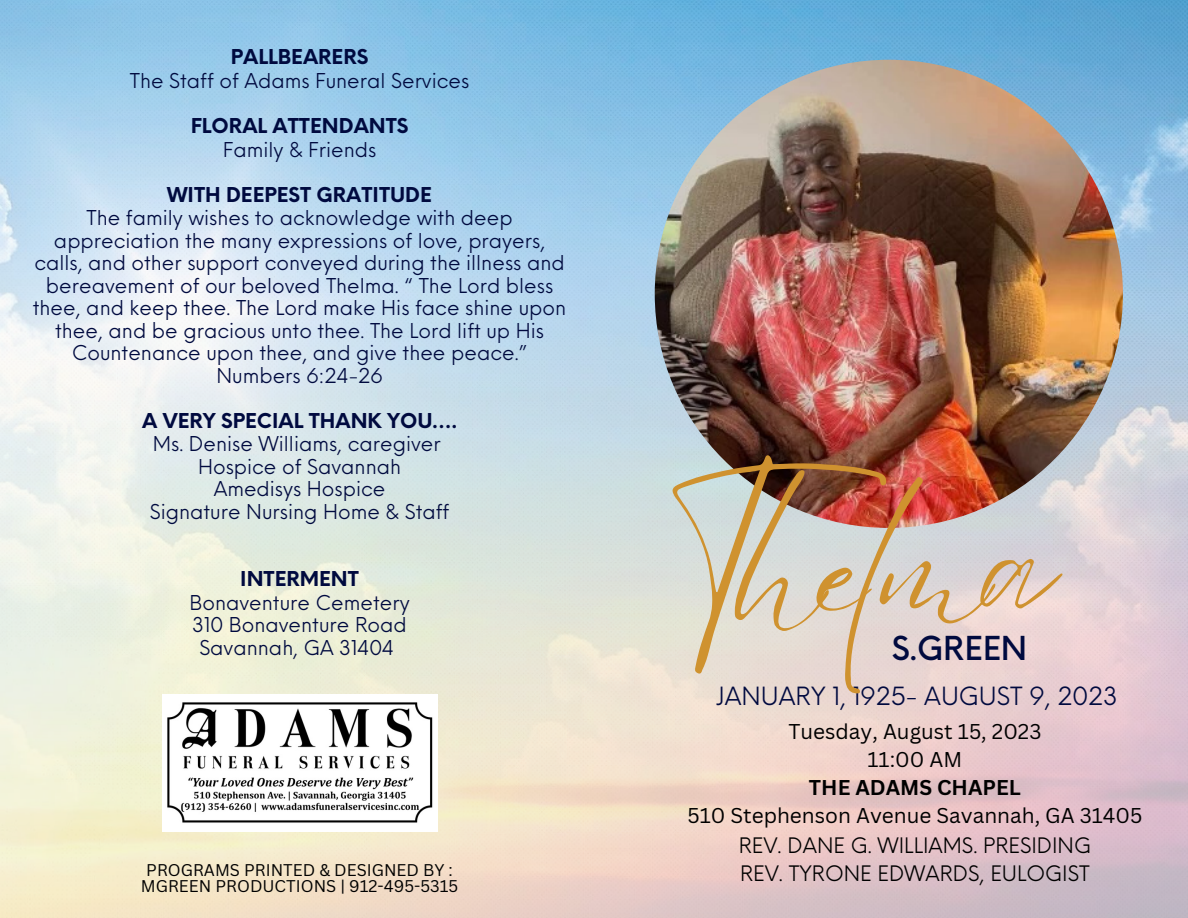
<style>
.page{position:relative;width:1188px;height:918px;background:#fff}
.page>*{position:absolute;margin:0;border:0;box-sizing:border-box;transform-origin:0 0}
.t1{font:151.35px "Eyesome Script";color:#cf922f}
.t2{font:500 32.25px "Neue Einstellung";color:#000a3f}
.t3{font:24.45px "Neue Einstellung";color:#000a3f}
.t4{font:20.85px "Canva Sans";color:#000}
.t5{font:20.85px "Neue Einstellung";color:#000}
.t6{font:700 20.85px "Canva Sans";color:#000}
.t7{font:19.95px/22.5px "Neue Einstellung";color:#000a3f;text-align:center}
.t8{font:700 19.95px "Neue Einstellung";color:#000a3f}
.t9{font:16.5px "Canva Sans";color:#000}
</style>
<div class="page">
<img style="left:0;top:0;width:1188px;height:918px">
<img style="left:655px;top:60px;width:468px;height:468px;border-radius:50%">
<img style="left:163px;top:694px;width:274px;height:138px">
<p class="t8" style="left:231px;top:39px;width:139px">PALLBEARERS</p>
<p class="t7" style="left:130px;top:67px;width:341px">The Staff of Adams Funeral Services</p>
<p class="t8" style="left:191px;top:108px;width:219px">FLORAL ATTENDANTS</p>
<p class="t7" style="left:223px;top:136px;width:155px">Family &amp; Friends</p>
<p class="t8" style="left:167px;top:176px;width:266px">WITH DEEPEST GRATITUDE</p>
<p class="t7" style="left:33px;top:205px;width:535px">The family wishes to acknowledge with deep appreciation the many expressions of love, prayers, calls, and other support conveyed during the illness and bereavement of our beloved Thelma. “ The Lord bless thee, and keep thee. The Lord make His face shine upon thee, and be gracious unto thee. The Lord lift up His Countenance upon thee, and give thee peace.” Numbers 6:24-26</p>
<p class="t8" style="left:142px;top:402px;width:316px">A VERY SPECIAL THANK YOU….</p>
<p class="t7" style="left:153px;top:431px;width:290px">Ms. Denise Williams, caregiver</p>
<p class="t7" style="left:198px;top:453px;width:205px">Hospice of Savannah</p>
<p class="t7" style="left:214px;top:476px;width:173px">Amedisys Hospice</p>
<p class="t7" style="left:150px;top:498px;width:301px">Signature Nursing Home &amp; Staff</p>
<p class="t1" style="left:664px;top:481px;width:389px;rotate:-3deg">Thelma</p>
<p class="t8" style="left:240px;top:561px;width:120px">INTERMENT</p>
<p class="t7" style="left:189px;top:589px;width:222px">Bonaventure Cemetery</p>
<p class="t7" style="left:192px;top:612px;width:216px">310 Bonaventure Road</p>
<p class="t7" style="left:199px;top:634px;width:196px">Savannah, GA 31404</p>
<p class="t2" style="left:892px;top:619px;width:137px">S.GREEN</p>
<p class="t3" style="left:716px;top:674px;width:404px">JANUARY 1, 1925- AUGUST 9, 2023</p>
<p class="t9" style="left:146px;top:859px;width:308px">PROGRAMS PRINTED &amp; DESIGNED BY :</p>
<p class="t9" style="left:141px;top:874px;width:319px">MGREEN PRODUCTIONS | 912-495-5315</p>
<p class="t4" style="left:788px;top:717px;width:255px">Tuesday, August 15, 2023</p>
<p class="t4" style="left:868px;top:745px;width:96px">11:00 AM</p>
<p class="t6" style="left:809px;top:773px;width:213px">THE ADAMS CHAPEL</p>
<p class="t4" style="left:687px;top:801px;width:457px">510 Stephenson Avenue Savannah, GA 31405</p>
<p class="t5" style="left:739px;top:826px;width:354px">REV. DANE G. WILLIAMS. PRESIDING</p>
<p class="t5" style="left:740px;top:855px;width:351px">REV. TYRONE EDWARDS, EULOGIST</p>
</div>
